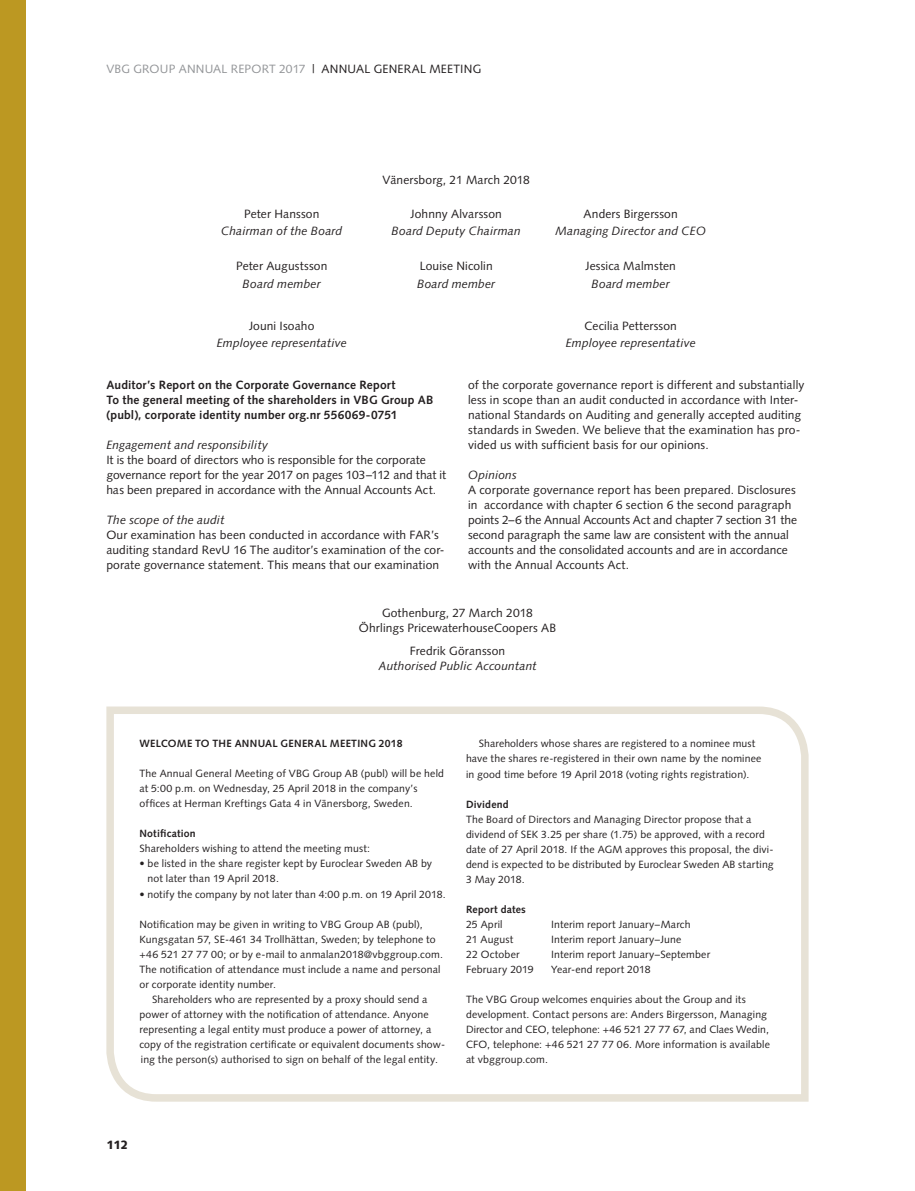
<style>
.page{position:relative;width:915px;height:1191px;background:#fff}
.page>*{position:absolute;margin:0;border:0;box-sizing:border-box;transform-origin:0 0}
.t1{font:12px/15px "Syntax LT Std";letter-spacing:.01em;color:#231f20}
.t2{font:italic 12px "Syntax LT Std";letter-spacing:.01em;color:#231f20}
.t3{font:700 12px/15px "Syntax LT Std";letter-spacing:.015em;color:#231f20}
.t4{font:12px "Syntax LT Std";letter-spacing:.015em;color:#939598}
.t5{font:900 12px "Syntax LT Std";color:#231f20}
.t6{font:10.5px/15px "Syntax LT Std";letter-spacing:.015em;color:#231f20}
.t7{font:700 10.5px "Syntax LT Std";letter-spacing:.02em;color:#231f20}
.s1{color:#231f20}
</style>
<div class="page">
<div style="left:0;top:0;width:26px;height:1191px;background:#bc9822"></div>
<svg style="left:106px;top:706px;width:703px;height:396px"></svg>
<p class="t4" style="left:106px;top:62px;width:376px">VBG GROUP ANNUAL REPORT 2017 <span class="s1">| ANNUAL GENERAL MEETING</span></p>
<p class="t1" style="left:382px;top:172px;width:149px">Vänersborg, 21 March 2018</p>
<p class="t1" style="left:244px;top:206px;width:77px">Peter Hansson</p>
<p class="t1" style="left:410px;top:206px;width:93px">Johnny Alvarsson</p>
<p class="t1" style="left:583px;top:206px;width:96px">Anders Birgersson</p>
<p class="t2" style="left:221px;top:224px;width:122px">Chairman of the Board</p>
<p class="t2" style="left:391px;top:224px;width:131px">Board Deputy Chairman</p>
<p class="t2" style="left:555px;top:224px;width:152px">Managing Director and CEO</p>
<p class="t1" style="left:236px;top:259px;width:93px">Peter Augustsson</p>
<p class="t1" style="left:419px;top:259px;width:74px">Louise Nicolin</p>
<p class="t1" style="left:585px;top:259px;width:92px">Jessica Malmsten</p>
<p class="t2" style="left:242px;top:277px;width:80px">Board member</p>
<p class="t2" style="left:417px;top:277px;width:80px">Board member</p>
<p class="t2" style="left:591px;top:277px;width:80px">Board member</p>
<p class="t1" style="left:249px;top:318px;width:67px">Jouni Isoaho</p>
<p class="t1" style="left:584px;top:318px;width:94px">Cecilia Pettersson</p>
<p class="t2" style="left:217px;top:336px;width:131px">Employee representative</p>
<p class="t2" style="left:565px;top:336px;width:131px">Employee representative</p>
<p class="t3" style="left:106px;top:377px;width:328px">Auditor’s Report on the Corporate Governance Report<br>To the general meeting of the shareholders in VBG Group AB (publ), corporate identity number org.nr 556069-0751</p>
<p class="t2" style="left:106px;top:437px;width:163px">Engagement and responsibility</p>
<p class="t1" style="left:106px;top:452px;width:341px">It is the board of directors who is responsible for the corporate governance report for the year 2017 on pages 103–112 and that it has been prepared in accordance with the Annual Accounts Act.</p>
<p class="t2" style="left:106px;top:512px;width:119px">The scope of the audit</p>
<p class="t1" style="left:106px;top:527px;width:339px">Our examination has been conducted in accordance with FAR’s auditing standard RevU 16 The auditor’s examination of the cor&shy;porate governance statement. This means that our examination</p>
<p class="t1" style="left:468px;top:377px;width:338px">of the corporate governance report is different and substantially less in scope than an audit conducted in accordance with Inter&shy;national Standards on Auditing and generally accepted auditing standards in Sweden. We believe that the examination has pro&shy;vided us with sufficient basis for our opinions.</p>
<p class="t2" style="left:468px;top:467px;width:50px">Opinions</p>
<p class="t1" style="left:468px;top:482px;width:330px">A corporate governance report has been prepared. Disclosures in accordance with chapter 6 section 6 the second paragraph points 2–6 the Annual Accounts Act and chapter 7 section 31 the second paragraph the same law are consistent with the annual accounts and the consolidated accounts and are in accordance with the Annual Accounts Act.</p>
<p class="t1" style="left:359px;top:605px;width:198px;text-align:center">Gothenburg, 27 March 2018<br>Öhrlings PricewaterhouseCoopers AB</p>
<p class="t1" style="left:409px;top:643px;width:97px">Fredrik Göransson</p>
<p class="t2" style="left:378px;top:659px;width:159px">Authorised Public Accountant</p>
<p class="t7" style="left:139px;top:738px;width:264px">WELCOME TO THE ANNUAL GENERAL MEETING 2018</p>
<p class="t6" style="left:139px;top:766px;width:306px">The Annual General Meeting of VBG Group AB (publ) will be held at 5:00 p.m. on Wednesday, 25 April 2018 in the company’s offices at Herman Kreftings Gata 4 in Vänersborg, Sweden.</p>
<p class="t7" style="left:139px;top:828px;width:58px">Notification</p>
<p class="t6" style="left:139px;top:841px;width:232px">Shareholders wishing to attend the meeting must:</p>
<p class="t6" style="left:147px;top:856px;width:286px;text-indent:-8px">• be listed in the share register kept by Euroclear Sweden AB by not later than 19 April 2018.</p>
<p class="t6" style="left:139px;top:886px;width:307px">• notify the company by not later than 4:00 p.m. on 19 April 2018.</p>
<p class="t6" style="left:139px;top:916px;width:305px">Notification may be given in writing to VBG Group AB (publ), Kungsgatan 57, SE-461 34 Trollhättan, Sweden; by telephone to +46 521 27 77 00; or by e-mail to anmalan2018@vbggroup.com.<br>The notification of attendance must include a name and personal or corporate identity number.</p>
<p class="t6" style="left:139px;top:991px;width:307px;text-indent:13px">Shareholders who are represented by a proxy should send a power of attorney with the notification of attendance. Anyone representing a legal entity must produce a power of attorney, a copy of the registration certificate or equivalent documents show&shy;ing the person(s) authorised to sign on behalf of the legal entity.</p>
<p class="t6" style="left:466px;top:736px;width:297px;text-indent:13px">Shareholders whose shares are registered to a nominee must have the shares re-registered in their own name by the nominee in good time before 19 April 2018 (voting rights registration).</p>
<p class="t7" style="left:466px;top:798px;width:44px">Dividend</p>
<p class="t6" style="left:466px;top:811px;width:309px">The Board of Directors and Managing Director propose that a dividend of SEK 3.25 per share (1.75) be approved, with a record date of 27 April 2018. If the AGM approves this proposal, the divi&shy;dend is expected to be distributed by Euroclear Sweden AB starting 3 May 2018.</p>
<p class="t7" style="left:466px;top:903px;width:61px">Report dates</p>
<p class="t6" style="left:466px;top:916px;width:38px">25 April</p>
<p class="t6" style="left:551px;top:916px;width:141px">Interim report January–March</p>
<p class="t6" style="left:466px;top:931px;width:49px">21 August</p>
<p class="t6" style="left:551px;top:931px;width:132px">Interim report January–June</p>
<p class="t6" style="left:466px;top:946px;width:55px">22 October</p>
<p class="t6" style="left:551px;top:946px;width:160px">Interim report January–September</p>
<p class="t6" style="left:466px;top:961px;width:69px">February 2019</p>
<p class="t6" style="left:551px;top:961px;width:101px">Year-end report 2018</p>
<p class="t6" style="left:466px;top:991px;width:305px">The VBG Group welcomes enquiries about the Group and its development. Contact persons are: Anders Birgersson, Managing Director and CEO, telephone: +46 521 27 77 67, and Claes Wedin, CFO, telephone: +46 521 27 77 06. More information is available at vbggroup.com.</p>
<p class="t5" style="left:106px;top:1137px;width:23px">112</p>
</div>
